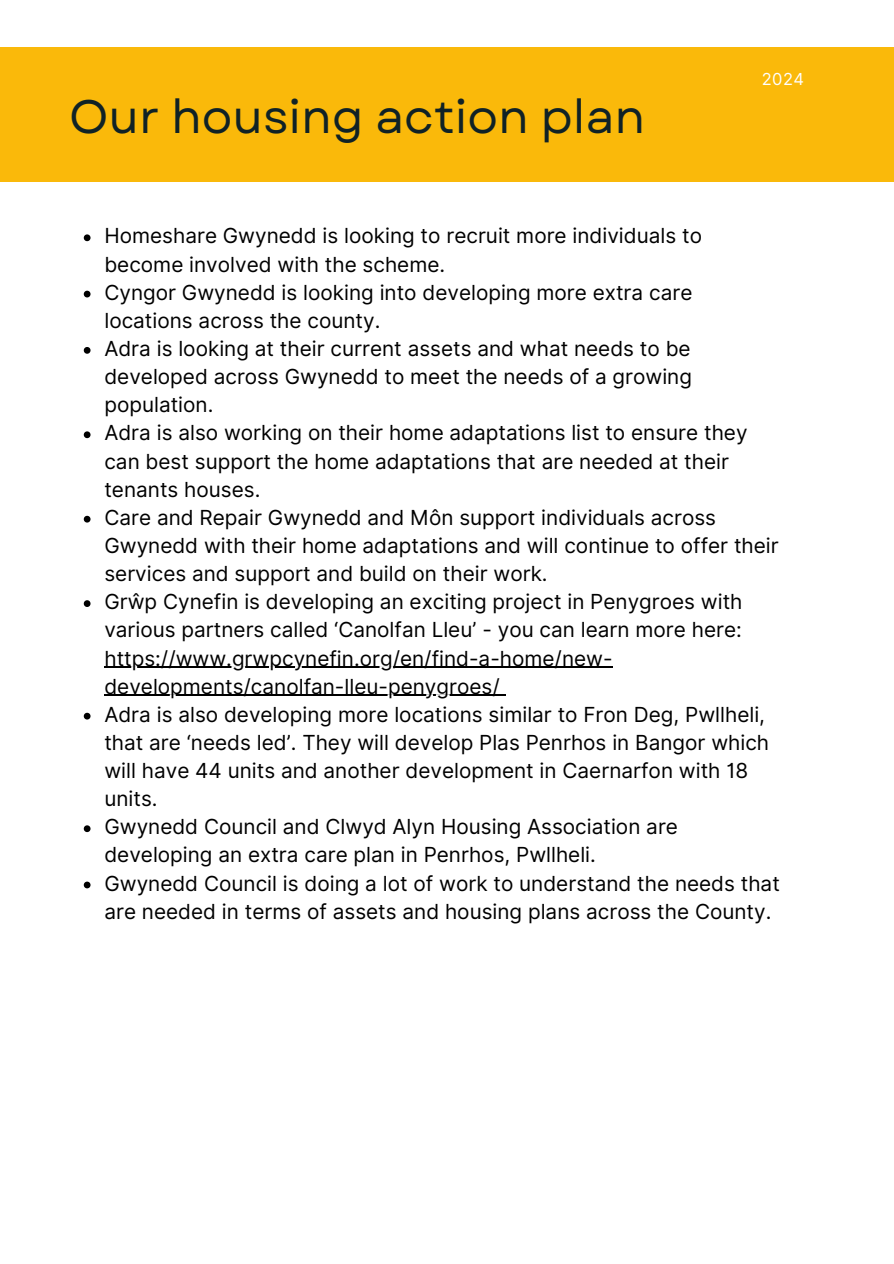
<style>
.page{position:relative;width:894px;height:1264px;background:#fff}
.page>*{position:absolute;margin:0;border:0;box-sizing:border-box;transform-origin:0 0}
.t1{font:46.8px "Garet";color:#102226}
.t2{font:20.7px/28.2px "Inter";color:#000}
.t3{font:16.5px "Inter";color:#fff}
</style>
<div class="page">
<div style="left:0;top:47px;width:893px;height:135px;background:#fab90a"></div>
<svg style="left:84px;top:234px;width:6px;height:7px"></svg>
<svg style="left:84px;top:291px;width:6px;height:6px"></svg>
<svg style="left:84px;top:347px;width:6px;height:7px"></svg>
<svg style="left:84px;top:431px;width:6px;height:7px"></svg>
<svg style="left:84px;top:516px;width:6px;height:6px"></svg>
<svg style="left:84px;top:600px;width:6px;height:7px"></svg>
<hr style="left:104px;top:666px;width:508px;height:1px;background:#000">
<hr style="left:104px;top:694px;width:395px;height:2px;background:#000">
<svg style="left:499px;top:694px;width:6px;height:2px"></svg>
<svg style="left:84px;top:712px;width:6px;height:7px"></svg>
<svg style="left:84px;top:825px;width:6px;height:7px"></svg>
<svg style="left:84px;top:881px;width:6px;height:7px"></svg>
<h1 class="t1" style="left:69px;top:83px;width:577px">Our housing action plan</h1>
<p class="t3" style="left:761px;top:69px;width:44px">2024</p>
<p class="t2" style="left:104px;top:222px;width:676px">Homeshare Gwynedd is looking to recruit more individuals to become involved with the scheme.<br>Cyngor Gwynedd is looking into developing more extra care locations across the county.<br>Adra is looking at their current assets and what needs to be developed across Gwynedd to meet the needs of a growing population.<br>Adra is also working on their home adaptations list to ensure they can best support the home adaptations that are needed at their tenants houses.<br>Care and Repair Gwynedd and Môn support individuals across Gwynedd with their home adaptations and will continue to offer their services and support and build on their work.<br>Grŵp Cynefin is developing an exciting project in Penygroes with various partners called ‘Canolfan Lleu’ - you can learn more here: https://www.grwpcynefin.org/en/find-a-home/new&shy;developments/canolfan-lleu-penygroes/<br>Adra is also developing more locations similar to Fron Deg, Pwllheli, that are ‘needs led’. They will develop Plas Penrhos in Bangor which will have 44 units and another development in Caernarfon with 18 units.<br>Gwynedd Council and Clwyd Alyn Housing Association are developing an extra care plan in Penrhos, Pwllheli.<br>Gwynedd Council is doing a lot of work to understand the needs that are needed in terms of assets and housing plans across the County.</p>
</div>
